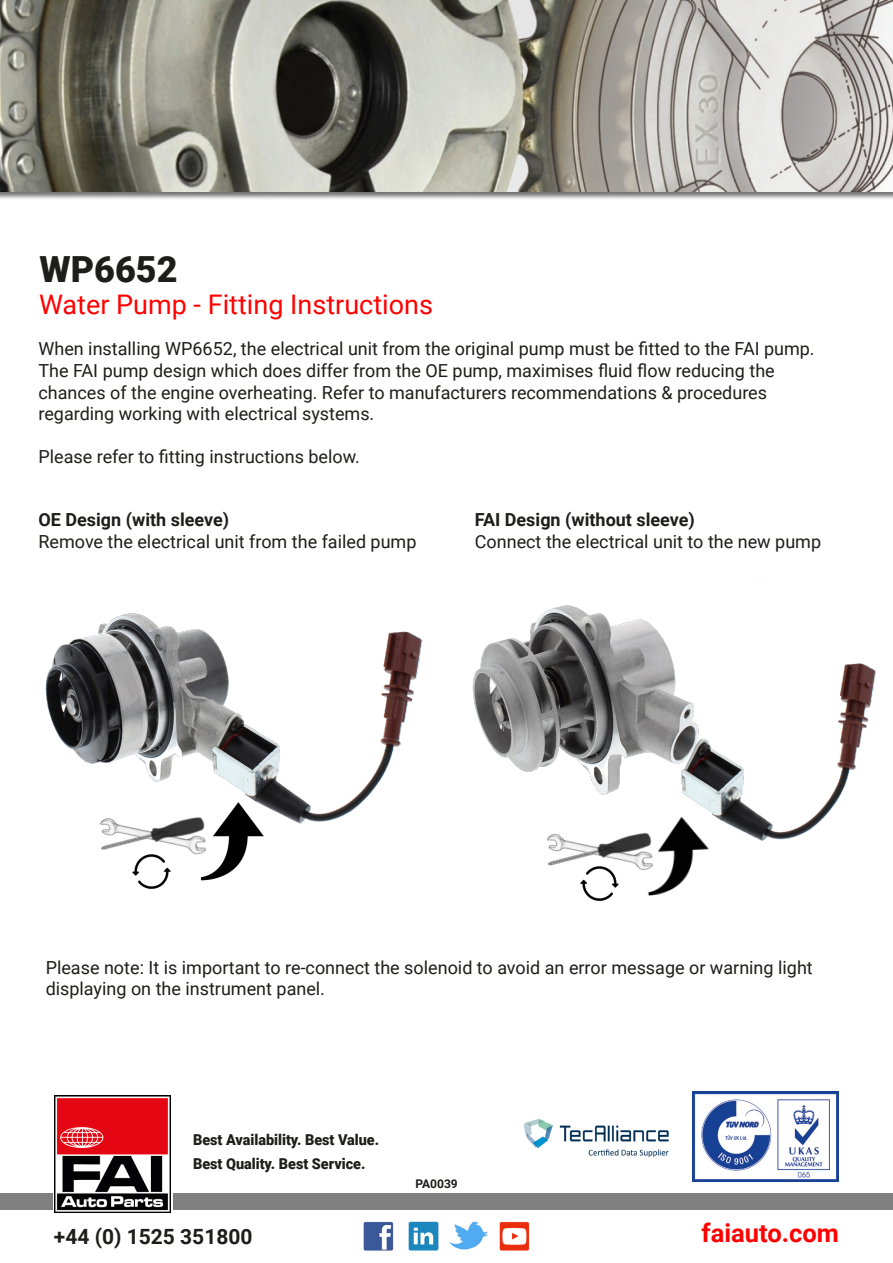
<style>
.page{position:relative;width:893px;height:1263px;background:#fff}
.page>*{position:absolute;margin:0;border:0;box-sizing:border-box;transform-origin:0 0}
.t1{font:900 36px "Roboto";color:#1d1d1b}
.t2{font:27px "Roboto";color:#f00}
.t3{font:700 25.5px "Roboto";color:#f00}
.t4{font:700 21px "Roboto";color:#1d1d1b}
.t5{font:18px/21.6px "Roboto";color:#1d1d1b}
.t6{font:700 18px "Roboto";color:#1d1d1b}
.t7{font:900 15px/24px "Roboto";color:#1d1d1b;scale:.96 1}
.t8{font:700 12px "Roboto";color:#1d1d1b}
</style>
<div class="page">
<div style="left:0;top:1193px;width:893px;height:16px;background:#808080"></div>
<img style="left:692px;top:1092px;width:147px;height:89px">
<img style="left:364px;top:1221px;width:30px;height:30px">
<img style="left:409px;top:1221px;width:29px;height:30px">
<img style="left:449px;top:1222px;width:39px;height:28px">
<img style="left:500px;top:1221px;width:29px;height:29px">
<svg style="left:53px;top:1095px;width:119px;height:118px"></svg>
<img style="left:55px;top:1095px;width:116px;height:117px">
<img style="left:523px;top:1119px;width:146px;height:38px">
<div style="left:0;top:0;width:893px;height:200px;background:#1d1d1b;opacity:.63"></div>
<img style="left:0;top:0;width:893px;height:191px">
<img style="left:45px;top:613px;width:378px;height:211px">
<img style="left:72px;top:746px;width:173px;height:104px">
<img style="left:472px;top:605px;width:209px;height:163px">
<img style="left:681px;top:663px;width:195px;height:178px">
<img style="left:132px;top:854px;width:39px;height:36px">
<img style="left:519px;top:762px;width:172px;height:106px">
<img style="left:639px;top:809px;width:81px;height:87px">
<img style="left:564px;top:865px;width:72px;height:37px">
<img style="left:189px;top:798px;width:84px;height:83px">
<p class="t1" style="left:40px;top:244px;width:140px">WP6652</p>
<p class="t2" style="left:39px;top:285px;width:395px">Water Pump - Fitting Instructions</p>
<p class="t5" style="left:38px;top:337px;width:778px">When installing WP6652, the electrical unit from the original pump must be fitted to the FAI pump.</p>
<p class="t5" style="left:38px;top:359px;width:738px">The FAI pump design which does differ from the OE pump, maximises fluid flow reducing the</p>
<p class="t5" style="left:38px;top:381px;width:730px">chances of the engine overheating. Refer to manufacturers recommendations &amp; procedures</p>
<p class="t5" style="left:38px;top:402px;width:337px">regarding working with electrical systems.</p>
<p class="t5" style="left:38px;top:445px;width:323px">Please refer to fitting instructions below.</p>
<p class="t6" style="left:38px;top:507px;width:192px">OE Design (with sleeve)</p>
<p class="t5" style="left:38px;top:530px;width:379px">Remove the electrical unit from the failed pump</p>
<p class="t6" style="left:475px;top:507px;width:222px">FAI Design (without sleeve)</p>
<p class="t5" style="left:475px;top:530px;width:348px">Connect the electrical unit to the new pump</p>
<p class="t5" style="left:46px;top:956px;width:769px">Please note: It is important to re-connect the solenoid to avoid an error message or warning light displaying on the instrument panel.</p>
<p class="t7" style="left:193px;top:1127px;width:195px">Best Availability. Best Value.<br>Best Quality. Best Service.</p>
<p class="t4" style="left:54px;top:1222px;width:200px">+44 (0) 1525 351800</p>
<p class="t8" style="left:415px;top:1175px;width:44px">PA0039</p>
<h3 class="t3" style="left:702px;top:1215px;width:139px">faiauto.com</h3>
</div>
